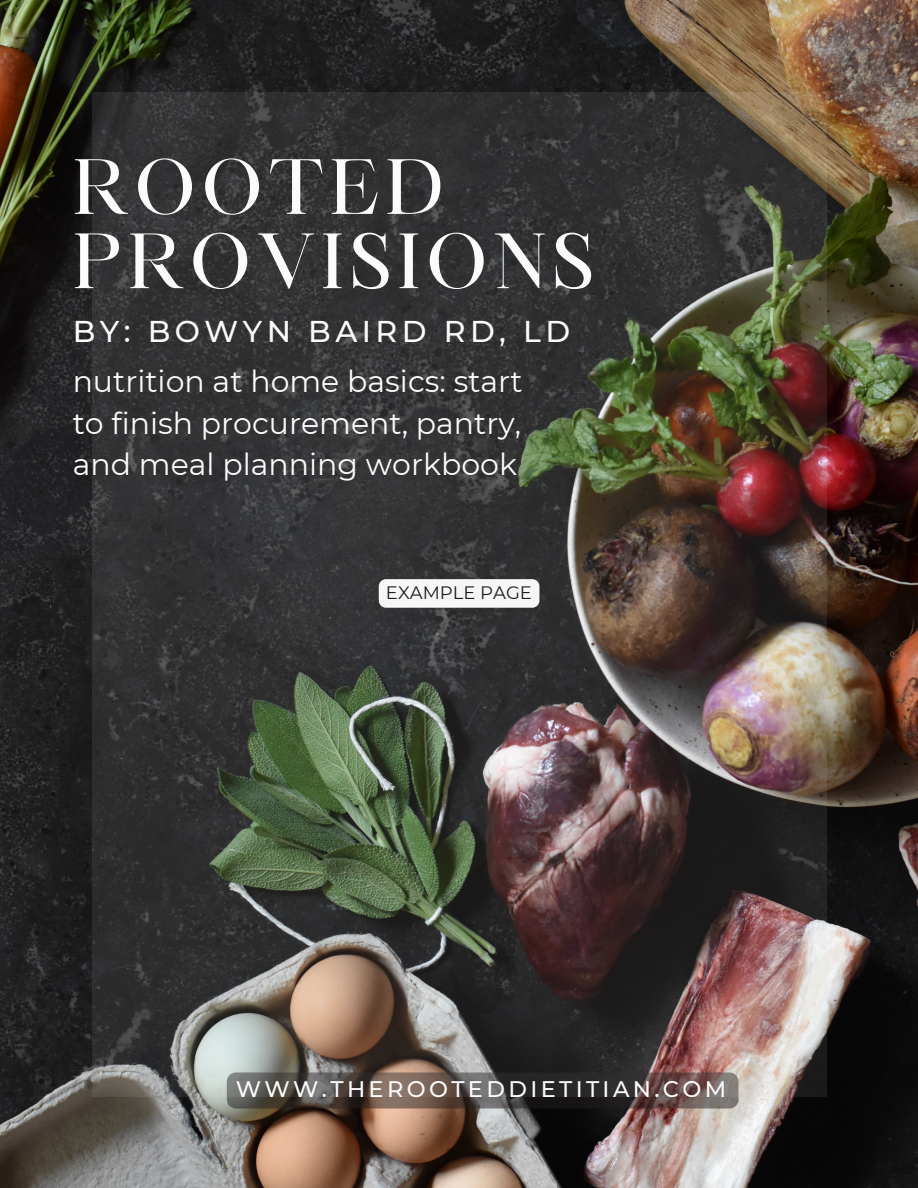
<style>
.page{position:relative;width:918px;height:1188px;background:#fff}
.page>*{position:absolute;margin:0;border:0;box-sizing:border-box;transform-origin:0 0}
.t1{font:75px/74.2px "Maharlika";letter-spacing:.075em;color:#fff}
.t2{font:30px/41.7px "Montserrat";color:#fff;text-align:justify}
.t3{font:500 30px "Montserrat";letter-spacing:.15em;color:#fff}
.t4{font:500 22.5px "Montserrat";letter-spacing:.15em;color:#fff}
.t5{font:18px "Montserrat";color:#1f1d1d}
</style>
<div class="page">
<img style="left:0;top:0;width:918px;height:1188px">
<div style="left:227px;top:1072px;width:511px;height:36px;background:#231f20;border-radius:9px;opacity:.5"></div>
<img style="left:92px;top:92px;width:734px;height:1004px">
<div style="left:379px;top:579px;width:160px;height:29px;background:#f6f6f6;border-radius:7px"></div>
<p class="t1" style="left:73px;top:157px;width:523px">ROOTED<br>PROVISIONS</p>
<p class="t3" style="left:73px;top:313px;width:499px">BY: BOWYN BAIRD RD, LD</p>
<p class="t2" style="left:73px;top:361px;width:451px">nutrition at home basics: start to finish procurement, pantry, and meal planning workbook</p>
<p class="t5" style="left:386px;top:581px;width:148px">EXAMPLE PAGE</p>
<p class="t4" style="left:236px;top:1075px;width:492px">WWW.THEROOTEDDIETITIAN.COM</p>
</div>
